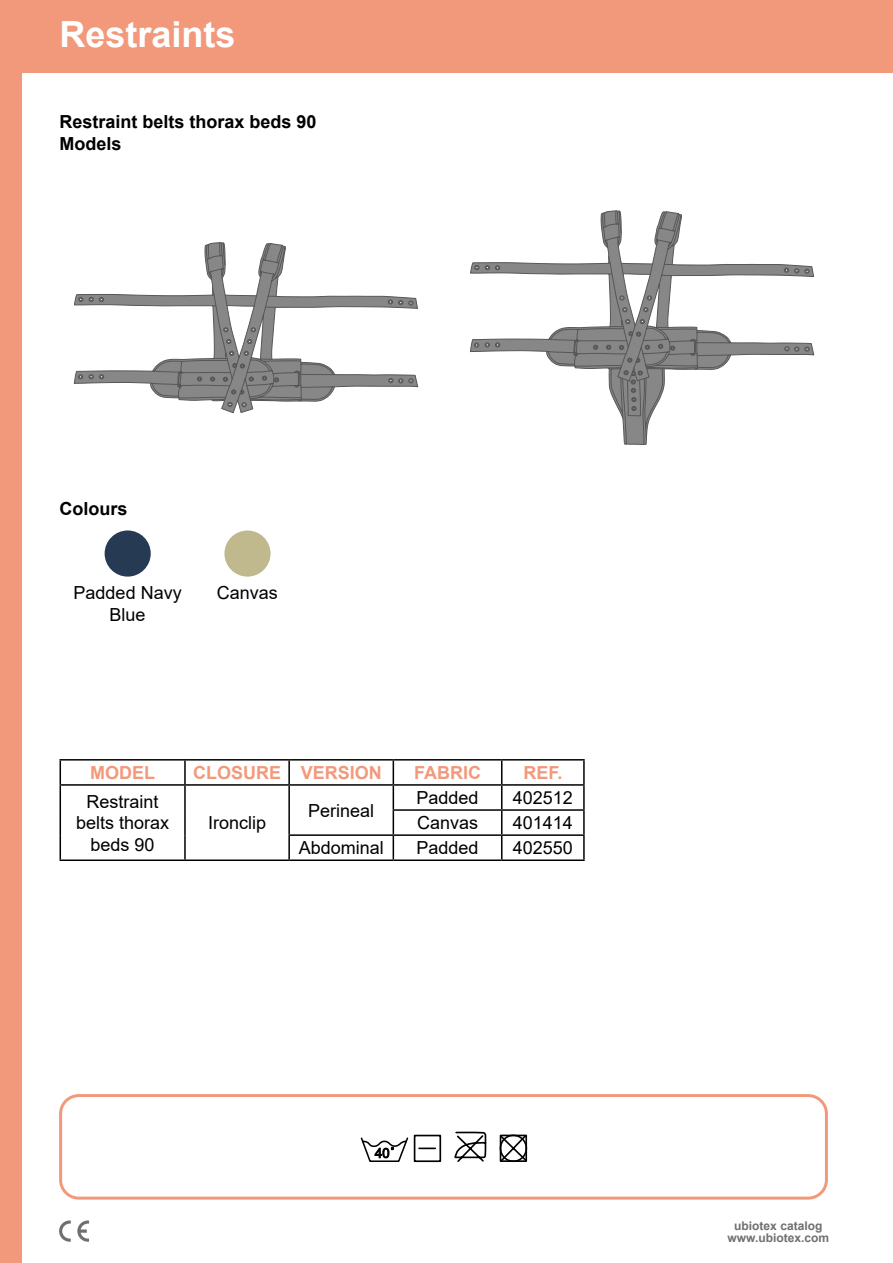
<style>
.page{position:relative;width:893px;height:1263px;background:#fff}
.page>*{position:absolute;margin:0;border:0;box-sizing:border-box;transform-origin:0 0}
.t1{font:700 36px "Arial";color:#fff}
.t2{font:18px/21.6px "Arial";color:#000;text-align:center}
.t3{font:700 18px/21.6px "Arial";color:#000}
.t4{font:700 18px "Arial";color:#f3997b}
.t5{font:700 12px/12px "Arial";color:#706f6f;text-align:center}
</style>
<div class="page">
<div style="left:0;top:0;width:21px;height:1263px;background:#f3997b"></div>
<div style="left:0;top:0;width:893px;height:72px;background:#f3997b"></div>
<div style="left:59px;top:1094px;width:769px;height:105px;border:3px solid #f3997b;border-radius:18px"></div>
<svg style="left:59px;top:1220px;width:12px;height:22px"></svg>
<svg style="left:77px;top:1220px;width:12px;height:22px"></svg>
<svg style="left:454px;top:1131px;width:33px;height:31px"></svg>
<svg style="left:499px;top:1134px;width:29px;height:29px"></svg>
<svg style="left:360px;top:1134px;width:82px;height:29px"></svg>
<div style="left:105px;top:530px;width:46px;height:47px;background:#263a54;border-radius:50%"></div>
<div style="left:224px;top:530px;width:47px;height:47px;background:#c0b98d;border-radius:50%"></div>
<hr style="left:60px;top:759px;width:125px;height:1px;background:#000">
<hr style="left:185px;top:759px;width:104px;height:1px;background:#000">
<hr style="left:184px;top:760px;width:2px;height:24px;background:#000">
<hr style="left:289px;top:759px;width:104px;height:1px;background:#000">
<hr style="left:288px;top:760px;width:2px;height:24px;background:#000">
<hr style="left:393px;top:759px;width:109px;height:1px;background:#000">
<hr style="left:502px;top:759px;width:83px;height:1px;background:#000">
<hr style="left:583px;top:760px;width:2px;height:24px;background:#000">
<hr style="left:60px;top:784px;width:125px;height:2px;background:#000">
<hr style="left:185px;top:784px;width:104px;height:2px;background:#000">
<hr style="left:184px;top:786px;width:2px;height:24px;background:#000">
<hr style="left:289px;top:784px;width:104px;height:2px;background:#000">
<hr style="left:288px;top:786px;width:2px;height:24px;background:#000">
<hr style="left:393px;top:784px;width:109px;height:2px;background:#000">
<hr style="left:502px;top:784px;width:83px;height:2px;background:#000">
<hr style="left:583px;top:786px;width:2px;height:23px;background:#000">
<hr style="left:184px;top:810px;width:2px;height:25px;background:#000">
<hr style="left:288px;top:810px;width:2px;height:24px;background:#000">
<hr style="left:393px;top:809px;width:109px;height:2px;background:#000">
<hr style="left:502px;top:809px;width:83px;height:2px;background:#000">
<hr style="left:583px;top:811px;width:2px;height:23px;background:#000">
<svg style="left:60px;top:760px;width:1px;height:99px"></svg>
<hr style="left:184px;top:835px;width:2px;height:24px;background:#000">
<hr style="left:288px;top:834px;width:105px;height:2px;background:#000">
<hr style="left:288px;top:836px;width:2px;height:23px;background:#000">
<hr style="left:393px;top:834px;width:109px;height:2px;background:#000">
<svg style="left:393px;top:760px;width:1px;height:99px"></svg>
<hr style="left:502px;top:834px;width:83px;height:2px;background:#000">
<svg style="left:501px;top:760px;width:1px;height:99px"></svg>
<hr style="left:583px;top:836px;width:2px;height:23px;background:#000">
<hr style="left:60px;top:859px;width:125px;height:2px;background:#000">
<hr style="left:185px;top:859px;width:104px;height:2px;background:#000">
<hr style="left:289px;top:859px;width:104px;height:2px;background:#000">
<hr style="left:393px;top:859px;width:109px;height:2px;background:#000">
<hr style="left:502px;top:859px;width:83px;height:2px;background:#000">
<svg style="left:73px;top:294px;width:345px;height:119px"></svg>
<svg style="left:388px;top:300px;width:25px;height:5px"></svg>
<svg style="left:388px;top:378px;width:25px;height:5px"></svg>
<svg style="left:78px;top:242px;width:257px;height:165px"></svg>
<svg style="left:470px;top:210px;width:345px;height:146px"></svg>
<svg style="left:784px;top:268px;width:15px;height:5px"></svg>
<svg style="left:805px;top:269px;width:4px;height:5px"></svg>
<svg style="left:784px;top:346px;width:15px;height:5px"></svg>
<svg style="left:805px;top:347px;width:4px;height:4px"></svg>
<svg style="left:474px;top:211px;width:257px;height:234px"></svg>
<h1 class="t1" style="left:60px;top:9px;width:178px">Restraints</h1>
<p class="t3" style="left:60px;top:111px;width:259px">Restraint belts thorax beds 90<br>Models</p>
<p class="t3" style="left:60px;top:498px;width:70px">Colours</p>
<p class="t2" style="left:74px;top:582px;width:110px">Padded Navy<br>Blue</p>
<p class="t2" style="left:217px;top:582px;width:63px">Canvas</p>
<p class="t4" style="left:90px;top:760px;width:66px">MODEL</p>
<p class="t4" style="left:193px;top:760px;width:190px">CLOSURE VERSION</p>
<p class="t4" style="left:414px;top:760px;width:68px">FABRIC</p>
<p class="t4" style="left:523px;top:760px;width:41px">REF.</p>
<p class="t2" style="left:76px;top:790px;width:95px">Restraint belts thorax beds 90</p>
<p class="t2" style="left:416px;top:787px;width:64px">Padded</p>
<p class="t2" style="left:513px;top:787px;width:62px">402512</p>
<p class="t2" style="left:417px;top:812px;width:63px">Canvas</p>
<p class="t2" style="left:513px;top:812px;width:62px">401414</p>
<p class="t2" style="left:308px;top:799px;width:68px">Perineal</p>
<p class="t2" style="left:208px;top:812px;width:60px">Ironclip</p>
<p class="t2" style="left:299px;top:837px;width:87px">Abdominal</p>
<p class="t2" style="left:416px;top:837px;width:64px">Padded</p>
<p class="t2" style="left:513px;top:837px;width:62px">402550</p>
<p class="t5" style="left:727px;top:1220px;width:103px">ubiotex catalog www.ubiotex.com</p>
</div>
